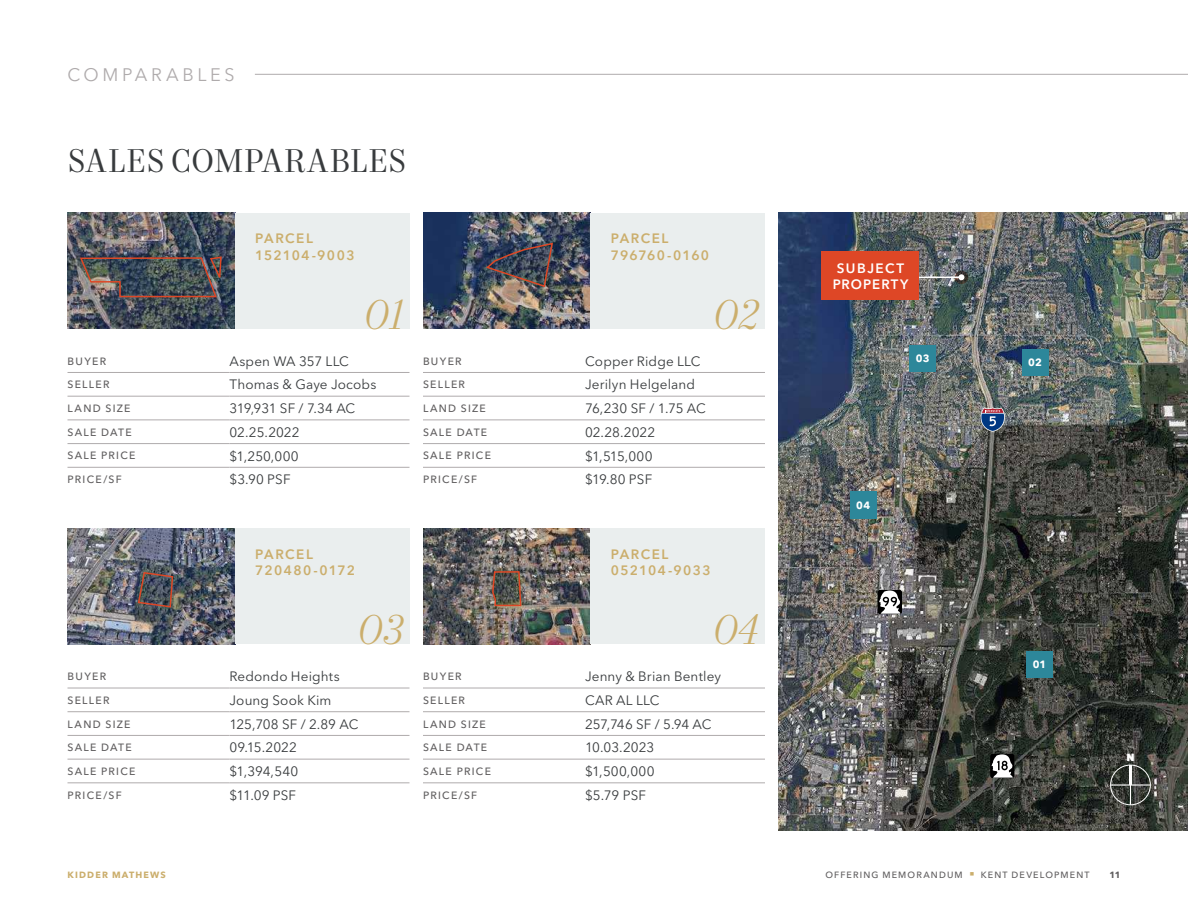
<style>
.page{position:relative;width:1188px;height:918px;background:#fff}
.page>*{position:absolute;margin:0;border:0;box-sizing:border-box;transform-origin:0 0}
.t1{font:italic 300 42px "Mort Modern 07";letter-spacing:-.005em;color:#cbae6c}
.t2{font:33px "Mort Modern 08";letter-spacing:.005em;color:#383b3d}
.t3{font:18px "Avenir Next LT Pro";letter-spacing:.2em;color:#afabac}
.t4{font:13.5px "Avenir Next LT Pro";letter-spacing:.01em;color:#383b3d}
.t5{font:600 13.5px/16.5px "Avenir Next LT Pro";letter-spacing:.105em;color:#cbae6c}
.t6{font:13.5px "Avenir Next LT Pro";letter-spacing:-.015em;color:#383b3d}
.t7{font:13.5px "Avenir Next LT Pro";letter-spacing:-.01em;color:#383b3d}
.t8{font:600 13.5px/16.5px "Avenir Next LT Pro";letter-spacing:.095em;color:#fff;text-align:center}
.t9{font:500 10.5px "Avenir Next LT Pro";letter-spacing:.12em;color:#5f5d5e}
.t10{font:700 10.5px "Avenir Next LT Pro";letter-spacing:.02em;color:#fff}
.t11{font:800 10.35px "Avenir Next LT Pro";color:#fff}
.t12{font:500 9px "Avenir Next LT Pro";letter-spacing:.13em;color:#5f5d5e}
.t13{font:700 9px "Avenir Next LT Pro";letter-spacing:.13em;color:#cbae6c}
.t14{font:700 9px "Avenir Next LT Pro";color:#5f5d5e}
.s1{color:#cbae6c}
</style>
<div class="page">
<hr style="left:68px;top:372px;width:162px;height:1px;background:#afabac">
<hr style="left:230px;top:372px;width:180px;height:1px;background:#afabac">
<hr style="left:68px;top:396px;width:162px;height:1px;background:#afabac">
<hr style="left:230px;top:396px;width:180px;height:1px;background:#afabac">
<hr style="left:68px;top:420px;width:162px;height:1px;background:#afabac">
<hr style="left:230px;top:420px;width:180px;height:1px;background:#afabac">
<hr style="left:68px;top:443px;width:162px;height:1px;background:#afabac">
<hr style="left:230px;top:443px;width:180px;height:1px;background:#afabac">
<hr style="left:68px;top:467px;width:162px;height:1px;background:#afabac">
<hr style="left:230px;top:467px;width:180px;height:1px;background:#afabac">
<img style="left:68px;top:213px;width:167px;height:116px">
<div style="left:235px;top:213px;width:175px;height:116px;background:#eaeeee"></div>
<hr style="left:68px;top:688px;width:162px;height:1px;background:#afabac">
<hr style="left:230px;top:688px;width:180px;height:1px;background:#afabac">
<hr style="left:68px;top:711px;width:162px;height:1px;background:#afabac">
<hr style="left:230px;top:711px;width:180px;height:1px;background:#afabac">
<hr style="left:68px;top:735px;width:162px;height:1px;background:#afabac">
<hr style="left:230px;top:735px;width:180px;height:1px;background:#afabac">
<hr style="left:68px;top:759px;width:162px;height:1px;background:#afabac">
<hr style="left:230px;top:759px;width:180px;height:1px;background:#afabac">
<hr style="left:68px;top:783px;width:162px;height:1px;background:#afabac">
<hr style="left:230px;top:783px;width:180px;height:1px;background:#afabac">
<img style="left:68px;top:528px;width:167px;height:116px">
<div style="left:235px;top:528px;width:175px;height:116px;background:#eaeeee"></div>
<hr style="left:423px;top:372px;width:162px;height:1px;background:#afabac">
<hr style="left:585px;top:372px;width:180px;height:1px;background:#afabac">
<hr style="left:423px;top:396px;width:162px;height:1px;background:#afabac">
<hr style="left:585px;top:396px;width:180px;height:1px;background:#afabac">
<hr style="left:423px;top:420px;width:162px;height:1px;background:#afabac">
<hr style="left:585px;top:420px;width:180px;height:1px;background:#afabac">
<hr style="left:423px;top:443px;width:162px;height:1px;background:#afabac">
<hr style="left:585px;top:443px;width:180px;height:1px;background:#afabac">
<hr style="left:423px;top:467px;width:162px;height:1px;background:#afabac">
<hr style="left:585px;top:467px;width:180px;height:1px;background:#afabac">
<img style="left:423px;top:213px;width:168px;height:116px">
<div style="left:591px;top:213px;width:174px;height:116px;background:#eaeeee"></div>
<hr style="left:423px;top:688px;width:162px;height:1px;background:#afabac">
<hr style="left:585px;top:688px;width:180px;height:1px;background:#afabac">
<hr style="left:423px;top:711px;width:162px;height:1px;background:#afabac">
<hr style="left:585px;top:711px;width:180px;height:1px;background:#afabac">
<hr style="left:423px;top:735px;width:162px;height:1px;background:#afabac">
<hr style="left:585px;top:735px;width:180px;height:1px;background:#afabac">
<hr style="left:423px;top:759px;width:162px;height:1px;background:#afabac">
<hr style="left:585px;top:759px;width:180px;height:1px;background:#afabac">
<hr style="left:423px;top:783px;width:162px;height:1px;background:#afabac">
<hr style="left:585px;top:783px;width:180px;height:1px;background:#afabac">
<img style="left:423px;top:528px;width:168px;height:116px">
<div style="left:591px;top:528px;width:174px;height:116px;background:#eaeeee"></div>
<img style="left:79px;top:256px;width:144px;height:42px">
<img style="left:485px;top:242px;width:69px;height:46px">
<svg style="left:137px;top:571px;width:37px;height:37px"></svg>
<svg style="left:491px;top:570px;width:31px;height:37px"></svg>
<img style="left:778px;top:213px;width:410px;height:617px">
<div style="left:909px;top:345px;width:27px;height:27px;background:#2d879a"></div>
<div style="left:1022px;top:349px;width:27px;height:27px;background:#2d879a"></div>
<div style="left:850px;top:492px;width:27px;height:27px;background:#2d879a"></div>
<div style="left:1026px;top:651px;width:27px;height:27px;background:#2d879a"></div>
<svg style="left:981px;top:408px;width:24px;height:24px"></svg>
<div style="left:990px;top:754px;width:24px;height:24px;background:#000;border-radius:2px"></div>
<svg style="left:992px;top:754px;width:21px;height:24px"></svg>
<div style="left:878px;top:590px;width:24px;height:24px;background:#000;border-radius:2px"></div>
<svg style="left:879px;top:591px;width:21px;height:23px"></svg>
<svg style="left:955px;top:271px;width:13px;height:13px"></svg>
<hr style="left:917px;top:277px;width:44px;height:1px;background:#fff">
<svg style="left:958px;top:274px;width:6px;height:6px"></svg>
<div style="left:822px;top:252px;width:97px;height:48px;background:#de4726"></div>
<div style="left:1110px;top:765px;width:41px;height:40px;border:1px solid #fff;border-radius:50%"></div>
<hr style="left:1129px;top:765px;width:3px;height:20px;background:#fff">
<hr style="left:1111px;top:784px;width:39px;height:2px;background:#fff">
<svg style="left:1130px;top:786px;width:1px;height:19px"></svg>
<hr style="left:255px;top:74px;width:933px;height:1px;background:#afabac">
<h3 class="t3" style="left:68px;top:64px;width:169px">COMPARABLES</h3>
<h2 class="t2" style="left:68px;top:141px;width:340px">SALES COMPARABLES</h2>
<p class="t5" style="left:255px;top:230px;width:101px">PARCEL<br>152104-9003</p>
<p class="t5" style="left:611px;top:230px;width:100px">PARCEL<br>796760-0160</p>
<p class="t8" style="left:833px;top:260px;width:77px">SUBJECT<br>PROPERTY</p>
<h1 class="t1" style="left:363px;top:289px;width:42px">01</h1>
<h1 class="t1" style="left:712px;top:289px;width:47px">02</h1>
<p class="t9" style="left:68px;top:355px;width:40px">BUYER</p>
<p class="t4" style="left:230px;top:353px;width:121px">Aspen WA 357 LLC</p>
<p class="t9" style="left:68px;top:378px;width:44px">SELLER</p>
<p class="t4" style="left:230px;top:377px;width:148px">Thomas &amp; Gaye Jocobs</p>
<p class="t9" style="left:68px;top:402px;width:64px">LAND SIZE</p>
<p class="t6" style="left:230px;top:400px;width:127px">319,931 SF / 7.34 AC</p>
<p class="t9" style="left:68px;top:426px;width:66px">SALE DATE</p>
<p class="t4" style="left:230px;top:424px;width:72px">02.25.2022</p>
<p class="t9" style="left:68px;top:449px;width:69px">SALE PRICE</p>
<p class="t4" style="left:230px;top:448px;width:71px">$1,250,000</p>
<p class="t9" style="left:68px;top:473px;width:56px">PRICE/SF</p>
<p class="t4" style="left:230px;top:471px;width:63px">$3.90 PSF</p>
<p class="t9" style="left:423px;top:355px;width:40px">BUYER</p>
<p class="t4" style="left:585px;top:353px;width:117px">Copper Ridge LLC</p>
<p class="t9" style="left:423px;top:378px;width:44px">SELLER</p>
<p class="t4" style="left:585px;top:377px;width:112px">Jerilyn Helgeland</p>
<p class="t9" style="left:423px;top:402px;width:64px">LAND SIZE</p>
<p class="t7" style="left:585px;top:400px;width:122px">76,230 SF / 1.75 AC</p>
<p class="t9" style="left:423px;top:426px;width:66px">SALE DATE</p>
<p class="t4" style="left:585px;top:424px;width:72px">02.28.2022</p>
<p class="t9" style="left:423px;top:449px;width:69px">SALE PRICE</p>
<p class="t4" style="left:585px;top:448px;width:69px">$1,515,000</p>
<p class="t9" style="left:423px;top:473px;width:56px">PRICE/SF</p>
<p class="t4" style="left:585px;top:471px;width:69px">$19.80 PSF</p>
<p class="t10" style="left:916px;top:352px;width:15px">03</p>
<p class="t10" style="left:1028px;top:356px;width:15px">02</p>
<p class="t10" style="left:856px;top:499px;width:15px">04</p>
<p class="t5" style="left:255px;top:546px;width:101px">PARCEL<br>720480-0172</p>
<p class="t5" style="left:611px;top:546px;width:101px">PARCEL<br>052104-9033</p>
<h1 class="t1" style="left:356px;top:604px;width:48px">03</h1>
<h1 class="t1" style="left:711px;top:604px;width:47px">04</h1>
<p class="t10" style="left:1033px;top:658px;width:15px">01</p>
<p class="t9" style="left:68px;top:670px;width:40px">BUYER</p>
<p class="t4" style="left:230px;top:669px;width:112px">Redondo Heights</p>
<p class="t9" style="left:68px;top:694px;width:44px">SELLER</p>
<p class="t4" style="left:230px;top:692px;width:104px">Joung Sook Kim</p>
<p class="t9" style="left:68px;top:718px;width:64px">LAND SIZE</p>
<p class="t4" style="left:230px;top:716px;width:130px">125,708 SF / 2.89 AC</p>
<p class="t9" style="left:68px;top:741px;width:66px">SALE DATE</p>
<p class="t4" style="left:230px;top:740px;width:69px">09.15.2022</p>
<p class="t9" style="left:68px;top:765px;width:69px">SALE PRICE</p>
<p class="t4" style="left:230px;top:763px;width:70px">$1,394,540</p>
<p class="t9" style="left:68px;top:789px;width:56px">PRICE/SF</p>
<p class="t4" style="left:230px;top:787px;width:68px">$11.09 PSF</p>
<p class="t9" style="left:423px;top:670px;width:40px">BUYER</p>
<p class="t4" style="left:585px;top:669px;width:138px">Jenny &amp; Brian Bentley</p>
<p class="t9" style="left:423px;top:694px;width:44px">SELLER</p>
<p class="t4" style="left:585px;top:692px;width:76px">CAR AL LLC</p>
<p class="t9" style="left:423px;top:718px;width:64px">LAND SIZE</p>
<p class="t6" style="left:585px;top:716px;width:128px">257,746 SF / 5.94 AC</p>
<p class="t9" style="left:423px;top:741px;width:66px">SALE DATE</p>
<p class="t4" style="left:585px;top:740px;width:71px">10.03.2023</p>
<p class="t9" style="left:423px;top:765px;width:69px">SALE PRICE</p>
<p class="t4" style="left:585px;top:763px;width:71px">$1,500,000</p>
<p class="t9" style="left:423px;top:789px;width:56px">PRICE/SF</p>
<p class="t4" style="left:585px;top:787px;width:63px">$5.79 PSF</p>
<p class="t11" style="left:1126px;top:751px;width:10px">N</p>
<p class="t13" style="left:68px;top:869px;width:100px">KIDDER MATHEWS</p>
<p class="t12" style="left:825px;top:869px;width:266px">OFFERING MEMORANDUM <span class="s1">■</span> KENT DEVELOPMENT</p>
<p class="t14" style="left:1109px;top:869px;width:13px">11</p>
</div>
